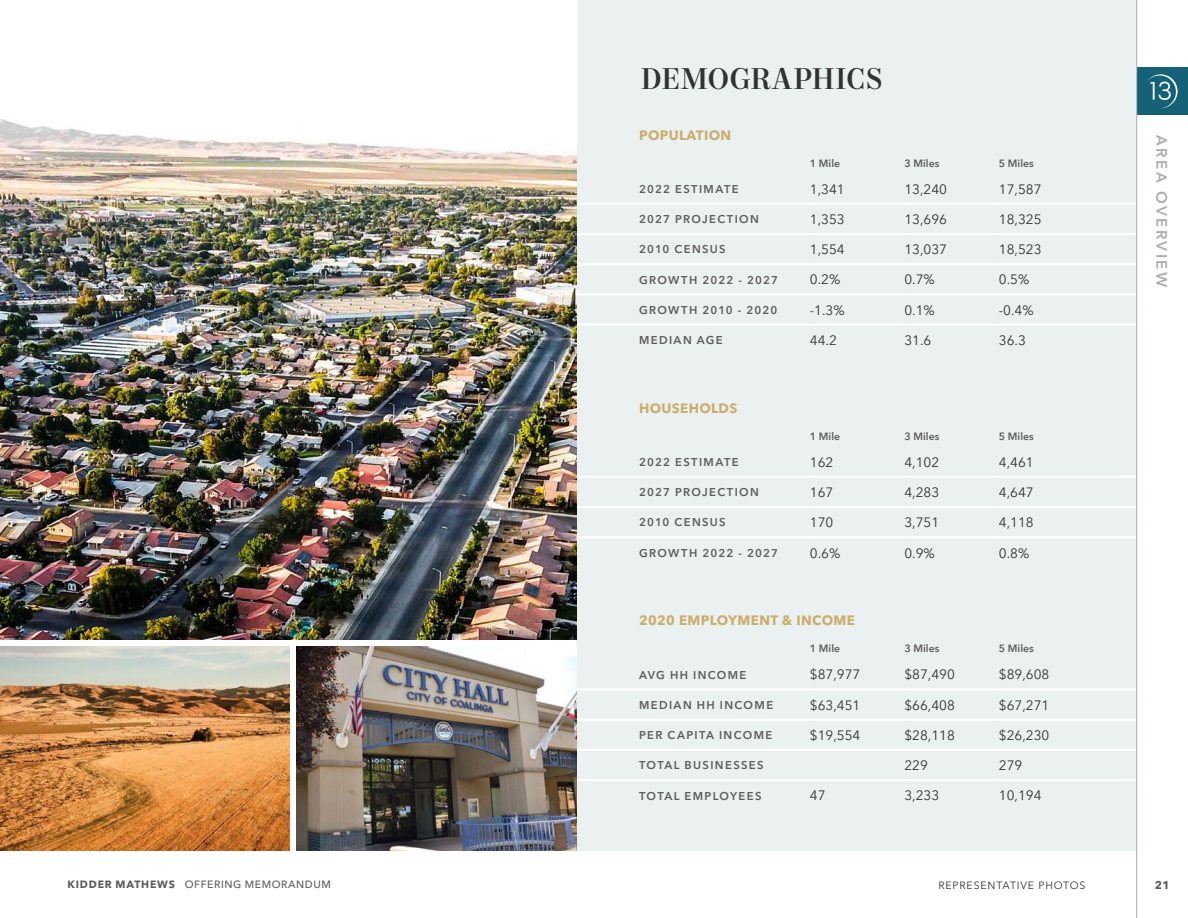
<style>
.page{position:relative;width:1188px;height:918px;background:#fff}
.page>*{position:absolute;margin:0;border:0;box-sizing:border-box;transform-origin:0 0}
.t1{font:500 30px "Mort Modern 09";letter-spacing:-.005em;color:#313234}
.t2{font:600 15px "Avenir Next LT Pro";letter-spacing:.16em;color:#afabac}
.t3{font:13.5px "Avenir Next LT Pro";color:#313234}
.t4{font:700 13.5px "Avenir Next LT Pro";letter-spacing:.025em;color:#cbae6b}
.t5{font:600 11.25px "Avenir Next LT Pro";letter-spacing:.12em;color:#5e5d5d}
.t6{font:700 11.25px "Avenir Next LT Pro";color:#5e5d5d}
.t7{font:600 10.5px "Avenir Next LT Pro";color:#5e5d5d}
.t8{font:500 10.5px "Avenir Next LT Pro";letter-spacing:.05em;color:#5e5d5d}
.t9{font:10.5px "Avenir Next LT Pro";letter-spacing:.08em;color:#313234}
.s1{font-weight:700}
</style>
<div class="page">
<div style="left:576px;top:0;width:561px;height:850px;background:#ebf0f1"></div>
<hr style="left:576px;top:203px;width:234px;height:2px;background:#fff">
<hr style="left:810px;top:203px;width:94px;height:2px;background:#fff">
<hr style="left:904px;top:203px;width:95px;height:2px;background:#fff">
<hr style="left:999px;top:203px;width:138px;height:2px;background:#fff">
<hr style="left:576px;top:233px;width:234px;height:2px;background:#fff">
<hr style="left:810px;top:233px;width:94px;height:2px;background:#fff">
<hr style="left:904px;top:233px;width:95px;height:2px;background:#fff">
<hr style="left:999px;top:233px;width:138px;height:2px;background:#fff">
<hr style="left:576px;top:263px;width:234px;height:2px;background:#fff">
<hr style="left:810px;top:263px;width:94px;height:2px;background:#fff">
<hr style="left:904px;top:263px;width:95px;height:2px;background:#fff">
<hr style="left:999px;top:263px;width:138px;height:2px;background:#fff">
<hr style="left:576px;top:293px;width:234px;height:3px;background:#fff">
<hr style="left:810px;top:293px;width:94px;height:3px;background:#fff">
<hr style="left:904px;top:293px;width:95px;height:3px;background:#fff">
<hr style="left:999px;top:293px;width:138px;height:3px;background:#fff">
<hr style="left:576px;top:324px;width:234px;height:2px;background:#fff">
<hr style="left:810px;top:324px;width:94px;height:2px;background:#fff">
<hr style="left:904px;top:324px;width:95px;height:2px;background:#fff">
<hr style="left:999px;top:324px;width:138px;height:2px;background:#fff">
<hr style="left:576px;top:476px;width:234px;height:2px;background:#fff">
<hr style="left:810px;top:476px;width:94px;height:2px;background:#fff">
<hr style="left:904px;top:476px;width:95px;height:2px;background:#fff">
<hr style="left:999px;top:476px;width:138px;height:2px;background:#fff">
<hr style="left:576px;top:506px;width:234px;height:2px;background:#fff">
<hr style="left:810px;top:506px;width:94px;height:2px;background:#fff">
<hr style="left:904px;top:506px;width:95px;height:2px;background:#fff">
<hr style="left:999px;top:506px;width:138px;height:2px;background:#fff">
<hr style="left:576px;top:536px;width:234px;height:2px;background:#fff">
<hr style="left:810px;top:536px;width:94px;height:2px;background:#fff">
<hr style="left:904px;top:536px;width:95px;height:2px;background:#fff">
<hr style="left:999px;top:536px;width:138px;height:2px;background:#fff">
<hr style="left:576px;top:688px;width:234px;height:3px;background:#fff">
<hr style="left:810px;top:688px;width:94px;height:3px;background:#fff">
<hr style="left:904px;top:688px;width:95px;height:3px;background:#fff">
<hr style="left:999px;top:688px;width:138px;height:3px;background:#fff">
<hr style="left:576px;top:719px;width:234px;height:2px;background:#fff">
<hr style="left:810px;top:719px;width:94px;height:2px;background:#fff">
<hr style="left:904px;top:719px;width:95px;height:2px;background:#fff">
<hr style="left:999px;top:719px;width:138px;height:2px;background:#fff">
<hr style="left:576px;top:749px;width:234px;height:2px;background:#fff">
<hr style="left:810px;top:749px;width:94px;height:2px;background:#fff">
<hr style="left:904px;top:749px;width:95px;height:2px;background:#fff">
<hr style="left:999px;top:749px;width:138px;height:2px;background:#fff">
<hr style="left:576px;top:779px;width:234px;height:2px;background:#fff">
<hr style="left:810px;top:779px;width:94px;height:2px;background:#fff">
<hr style="left:904px;top:779px;width:95px;height:2px;background:#fff">
<hr style="left:999px;top:779px;width:138px;height:2px;background:#fff">
<img style="left:297px;top:646px;width:279px;height:204px">
<img style="left:0;top:119px;width:576px;height:520px">
<img style="left:0;top:646px;width:290px;height:205px">
<div style="left:1137px;top:68px;width:51px;height:47px;background:#156177"></div>
<hr style="left:1136px;top:0;width:1px;height:918px;background:#afabac">
<svg style="left:1147px;top:74px;width:31px;height:34px"></svg>
<h1 class="t1" style="left:640px;top:60px;width:244px">DEMOGRAPHICS</h1>
<p class="t4" style="left:639px;top:127px;width:94px">POPULATION</p>
<p class="t7" style="left:810px;top:157px;width:32px">1 Mile</p>
<p class="t7" style="left:904px;top:157px;width:37px">3 Miles</p>
<p class="t7" style="left:999px;top:157px;width:37px">5 Miles</p>
<p class="t5" style="left:639px;top:182px;width:101px">2022 ESTIMATE</p>
<p class="t3" style="left:810px;top:181px;width:36px">1,341</p>
<p class="t3" style="left:904px;top:181px;width:44px">13,240</p>
<p class="t3" style="left:999px;top:181px;width:44px">17,587</p>
<p class="t5" style="left:639px;top:212px;width:121px">2027 PROJECTION</p>
<p class="t3" style="left:810px;top:211px;width:36px">1,353</p>
<p class="t3" style="left:904px;top:211px;width:44px">13,696</p>
<p class="t3" style="left:999px;top:211px;width:44px">18,325</p>
<p class="t5" style="left:639px;top:243px;width:88px">2010 CENSUS</p>
<p class="t3" style="left:810px;top:241px;width:36px">1,554</p>
<p class="t3" style="left:904px;top:241px;width:44px">13,037</p>
<p class="t3" style="left:999px;top:241px;width:44px">18,523</p>
<p class="t5" style="left:639px;top:273px;width:140px">GROWTH 2022 - 2027</p>
<p class="t3" style="left:810px;top:272px;width:32px">0.2%</p>
<p class="t3" style="left:904px;top:272px;width:32px">0.7%</p>
<p class="t3" style="left:999px;top:272px;width:32px">0.5%</p>
<p class="t5" style="left:639px;top:303px;width:140px">GROWTH 2010 - 2020</p>
<p class="t3" style="left:810px;top:302px;width:36px">-1.3%</p>
<p class="t3" style="left:904px;top:302px;width:32px">0.1%</p>
<p class="t3" style="left:999px;top:302px;width:36px">-0.4%</p>
<p class="t5" style="left:639px;top:333px;width:85px">MEDIAN AGE</p>
<p class="t3" style="left:810px;top:332px;width:29px">44.2</p>
<p class="t3" style="left:904px;top:332px;width:29px">31.6</p>
<p class="t3" style="left:999px;top:332px;width:29px">36.3</p>
<p class="t4" style="left:639px;top:400px;width:100px">HOUSEHOLDS</p>
<p class="t7" style="left:810px;top:430px;width:32px">1 Mile</p>
<p class="t7" style="left:904px;top:430px;width:37px">3 Miles</p>
<p class="t7" style="left:999px;top:430px;width:37px">5 Miles</p>
<p class="t5" style="left:639px;top:455px;width:101px">2022 ESTIMATE</p>
<p class="t3" style="left:810px;top:454px;width:25px">162</p>
<p class="t3" style="left:904px;top:454px;width:36px">4,102</p>
<p class="t3" style="left:999px;top:454px;width:36px">4,461</p>
<p class="t5" style="left:639px;top:485px;width:121px">2027 PROJECTION</p>
<p class="t3" style="left:810px;top:484px;width:25px">167</p>
<p class="t3" style="left:904px;top:484px;width:36px">4,283</p>
<p class="t3" style="left:999px;top:484px;width:36px">4,647</p>
<p class="t5" style="left:639px;top:516px;width:88px">2010 CENSUS</p>
<p class="t3" style="left:810px;top:515px;width:25px">170</p>
<p class="t3" style="left:904px;top:515px;width:36px">3,751</p>
<p class="t3" style="left:999px;top:515px;width:36px">4,118</p>
<p class="t5" style="left:639px;top:546px;width:140px">GROWTH 2022 - 2027</p>
<p class="t3" style="left:810px;top:545px;width:32px">0.6%</p>
<p class="t3" style="left:904px;top:545px;width:32px">0.9%</p>
<p class="t3" style="left:999px;top:545px;width:32px">0.8%</p>
<p class="t4" style="left:639px;top:612px;width:217px">2020 EMPLOYMENT &amp; INCOME</p>
<p class="t7" style="left:810px;top:642px;width:32px">1 Mile</p>
<p class="t7" style="left:904px;top:642px;width:37px">3 Miles</p>
<p class="t7" style="left:999px;top:642px;width:37px">5 Miles</p>
<p class="t5" style="left:639px;top:668px;width:109px">AVG HH INCOME</p>
<p class="t3" style="left:810px;top:667px;width:52px">$87,977</p>
<p class="t3" style="left:904px;top:667px;width:52px">$87,490</p>
<p class="t3" style="left:999px;top:667px;width:52px">$89,608</p>
<p class="t5" style="left:639px;top:698px;width:136px">MEDIAN HH INCOME</p>
<p class="t3" style="left:810px;top:697px;width:52px">$63,451</p>
<p class="t3" style="left:904px;top:697px;width:52px">$66,408</p>
<p class="t3" style="left:999px;top:697px;width:52px">$67,271</p>
<p class="t5" style="left:639px;top:728px;width:135px">PER CAPITA INCOME</p>
<p class="t3" style="left:810px;top:727px;width:52px">$19,554</p>
<p class="t3" style="left:904px;top:727px;width:52px">$28,118</p>
<p class="t3" style="left:999px;top:727px;width:52px">$26,230</p>
<p class="t5" style="left:639px;top:759px;width:126px">TOTAL BUSINESSES</p>
<p class="t3" style="left:904px;top:757px;width:25px">229</p>
<p class="t3" style="left:999px;top:757px;width:25px">279</p>
<p class="t5" style="left:639px;top:789px;width:124px">TOTAL EMPLOYEES</p>
<p class="t3" style="left:810px;top:788px;width:17px">47</p>
<p class="t3" style="left:904px;top:788px;width:36px">3,233</p>
<p class="t3" style="left:999px;top:788px;width:44px">10,194</p>
<p class="t2" style="left:1171px;top:135px;width:153px;rotate:90deg">AREA OVERVIEW</p>
<p class="t8" style="left:68px;top:878px;width:265px"><span class="s1">KIDDER MATHEWS</span> OFFERING MEMORANDUM</p>
<p class="t9" style="left:938px;top:879px;width:148px">REPRESENTATIVE PHOTOS</p>
<p class="t6" style="left:1155px;top:878px;width:17px">21</p>
</div>
